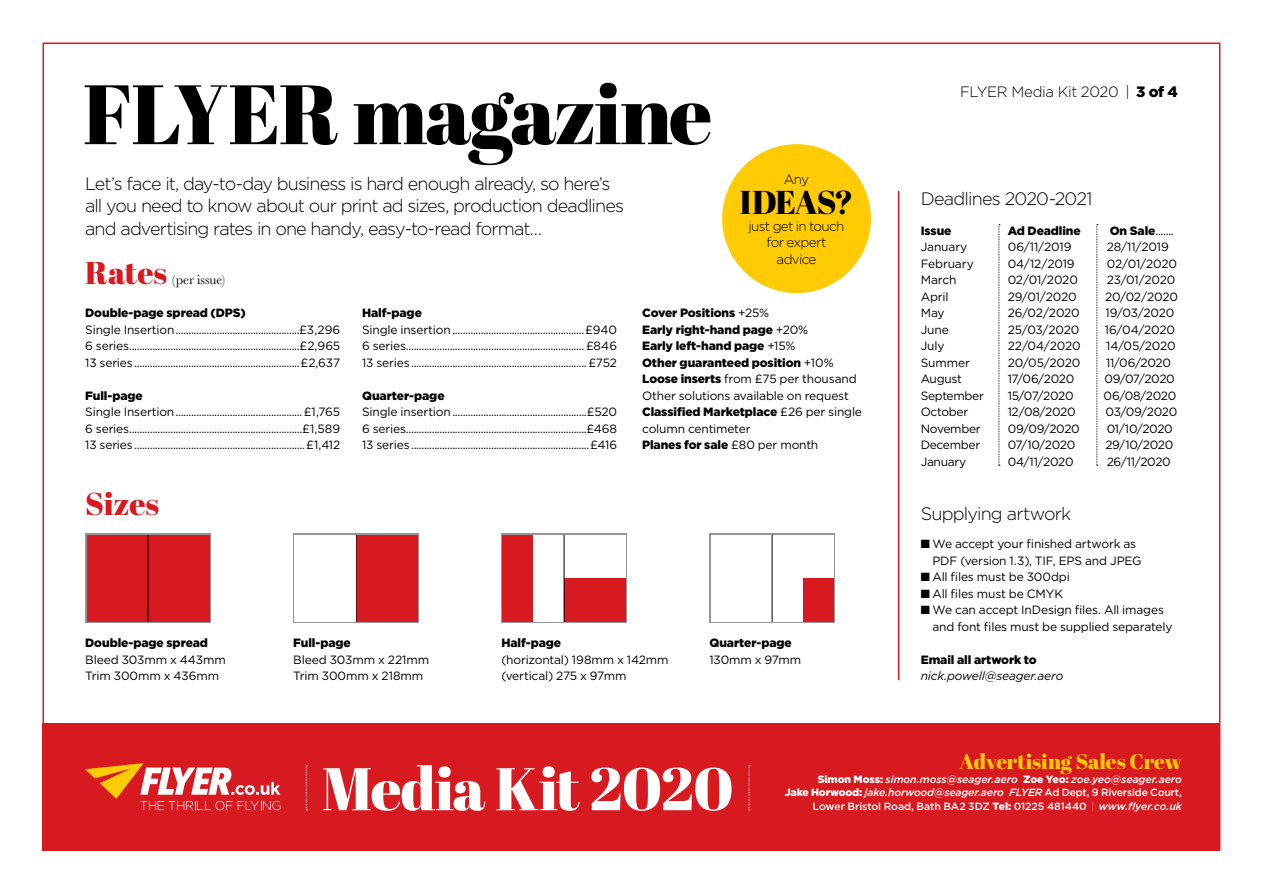
<style>
.page{position:relative;width:1263px;height:893px;background:#fff}
.page>*{position:absolute;margin:0;border:0;box-sizing:border-box;transform-origin:0 0}
.t1{font:84px "Abril Fatface";letter-spacing:-.03em;color:#000}
.t2{font:60px "Abril Fatface";letter-spacing:-.02em;color:#fff}
.t3{font:33px "Abril Fatface";letter-spacing:-.035em;color:#000}
.t4{font:31.5px "Abril Fatface";letter-spacing:-.01em;color:#d71920}
.t5{font:21px "Abril Fatface";letter-spacing:-.005em;color:#ffcb05}
.t6{font:300 18px/22.5px "Gotham";letter-spacing:-.045em;color:#000}
.t7{font:300 15px "Gotham";letter-spacing:-.025em;color:#000}
.t8{font:300 13.5px/16.5px "Gotham";letter-spacing:-.055em;color:#000;text-align:center}
.t9{font:13.5px "Baskerville";color:#000}
.t10{font:12px/16.5px "Gotham";letter-spacing:-.015em;color:#000}
.t11{font:900 12px/16.5px "Gotham";letter-spacing:-.01em;color:#000}
.t12{font:italic 12px "Gotham";letter-spacing:-.015em;color:#000}
.t13{font:italic 500 10.5px/13.5px "Gotham";letter-spacing:-.01em;color:#fff;text-align:right}
.s1{font-weight:400}
.s2{font-weight:900}
.s3{font-weight:900;font-style:normal}
.s4{font-style:normal}
.s5{font-weight:100;font-style:normal}
</style>
<div class="page">
<div style="left:43px;top:723px;width:1177px;height:127px;background:#d71920"></div>
<svg style="left:85px;top:763px;width:195px;height:47px"></svg>
<svg style="left:306px;top:765px;width:1px;height:45px"></svg>
<svg style="left:749px;top:765px;width:1px;height:45px"></svg>
<div style="left:722px;top:144px;width:149px;height:149px;background:#ffcb05;border-radius:50%"></div>
<div style="left:85px;top:534px;width:126px;height:89px;background:linear-gradient(to bottom,#d71920,#d71920)"></div>
<div style="left:87px;top:535px;width:122px;height:87px;background:#d71920"></div>
<hr style="left:148px;top:535px;width:1px;height:87px;background:#000">
<div style="left:293px;top:534px;width:126px;height:89px;background:linear-gradient(to bottom,#d71920,#d71920)"></div>
<svg style="left:501px;top:534px;width:126px;height:89px"></svg>
<svg style="left:709px;top:534px;width:126px;height:89px"></svg>
<div style="left:295px;top:535px;width:122px;height:87px;background:#d71920"></div>
<div style="left:503px;top:535px;width:30px;height:87px;background:#d71920"></div>
<hr style="left:356px;top:535px;width:1px;height:87px;background:#000">
<div style="left:533px;top:535px;width:92px;height:87px;background:#fff"></div>
<div style="left:711px;top:535px;width:122px;height:87px;background:#fff"></div>
<div style="left:564px;top:578px;width:61px;height:44px;background:#d71920"></div>
<div style="left:803px;top:578px;width:30px;height:44px;background:#d71920"></div>
<hr style="left:564px;top:535px;width:1px;height:87px;background:#000">
<hr style="left:772px;top:535px;width:1px;height:87px;background:#000">
<div style="left:295px;top:535px;width:61px;height:87px;background:#fff"></div>
<svg style="left:998px;top:224px;width:2px;height:242px"></svg>
<svg style="left:1096px;top:224px;width:2px;height:242px"></svg>
<hr style="left:898px;top:191px;width:1px;height:489px;background:#d71920">
<h1 class="t1" style="left:83px;top:55px;width:631px">FLYER magazine</h1>
<h3 class="t6" style="left:85px;top:172px;width:540px">Let’s face it, day-to-day business is hard enough already, so here’s all you need to know about our print ad sizes, production deadlines and advertising rates in one handy, easy-to-read format…</h3>
<h3 class="t4" style="left:85px;top:251px;width:83px">Rates</h3>
<p class="t9" style="left:172px;top:271px;width:54px">(per issue)</p>
<p class="t8" style="left:784px;top:171px;width:27px">Any</p>
<h3 class="t3" style="left:740px;top:179px;width:115px">IDEAS?</h3>
<p class="t8" style="left:748px;top:217px;width:97px">just get in touch for expert advice</p>
<p class="t11" style="left:85px;top:305px;width:162px">Double-page spread (DPS)</p>
<p class="t10" style="left:85px;top:321px;width:256px;text-align:justify">Single Insertion................................................£3,296<br>6 series..................................................................£2,965<br>13 series................................................................£2,637</p>
<p class="t11" style="left:85px;top:387px;width:59px">Full-page</p>
<p class="t10" style="left:85px;top:403px;width:257px;text-align:justify">Single Insertion.................................................£1,765<br>6 series...................................................................£1,589<br>13 series..................................................................£1,412</p>
<h3 class="t4" style="left:85px;top:482px;width:75px">Sizes</h3>
<p class="t11" style="left:362px;top:305px;width:61px">Half-page</p>
<p class="t10" style="left:362px;top:321px;width:257px;text-align:justify">Single insertion ...................................................£940<br>6 series..................................................................... £846<br>13 series....................................................................£752</p>
<p class="t11" style="left:362px;top:387px;width:84px">Quarter-page</p>
<p class="t10" style="left:362px;top:403px;width:257px;text-align:justify">Single insertion ....................................................£520<br>6 series......................................................................£468<br>13 series.....................................................................£416</p>
<p class="t11" style="left:642px;top:305px;width:221px">Cover Positions <span class="s1">+25%<br></span>Early right-hand page <span class="s1">+20%<br></span>Early left-hand page <span class="s1">+15%<br></span>Other guaranteed position <span class="s1">+10%<br></span>Loose inserts <span class="s1">from £75 per thousand<br>Other solutions available on request<br></span>Classified Marketplace <span class="s1">£26 per single column centimeter<br></span>Planes for sale <span class="s1">£80 per month</span></p>
<p class="t11" style="left:85px;top:635px;width:124px">Double-page spread</p>
<p class="t10" style="left:85px;top:651px;width:142px">Bleed 303mm x 443mm<br>Trim 300mm x 436mm</p>
<p class="t11" style="left:293px;top:635px;width:59px">Full-page</p>
<p class="t10" style="left:293px;top:651px;width:137px">Bleed 303mm x 221mm<br>Trim 300mm x 218mm</p>
<p class="t11" style="left:501px;top:635px;width:61px">Half-page</p>
<p class="t10" style="left:501px;top:651px;width:169px">(horizontal) 198mm x 142mm (vertical) 275 x 97mm</p>
<p class="t11" style="left:709px;top:635px;width:84px">Quarter-page</p>
<p class="t10" style="left:709px;top:651px;width:93px">130mm x 97mm</p>
<p class="t7" style="left:960px;top:82px;width:219px">FLYER Media Kit 2020 | <span class="s2">3 of 4</span></p>
<h3 class="t6" style="left:921px;top:187px;width:173px">Deadlines 2020-2021</h3>
<p class="t11" style="left:921px;top:222px;width:32px">Issue</p>
<p class="t11" style="left:1008px;top:222px;width:75px">Ad Deadline</p>
<p class="t10" style="left:1110px;top:222px;width:66px"><span class="s2">On Sale</span>.......</p>
<p class="t10" style="left:921px;top:238px;width:48px">January</p>
<p class="t10" style="left:1008px;top:238px;width:65px">06/11/2019</p>
<p class="t10" style="left:1107px;top:238px;width:64px">28/11/2019</p>
<p class="t10" style="left:921px;top:255px;width:55px">February</p>
<p class="t10" style="left:1008px;top:255px;width:69px">04/12/2019</p>
<p class="t10" style="left:1107px;top:255px;width:72px">02/01/2020</p>
<p class="t10" style="left:921px;top:271px;width:37px">March</p>
<p class="t10" style="left:1008px;top:271px;width:72px">02/01/2020</p>
<p class="t10" style="left:1107px;top:271px;width:70px">23/01/2020</p>
<p class="t10" style="left:921px;top:288px;width:29px">April</p>
<p class="t10" style="left:1008px;top:288px;width:70px">29/01/2020</p>
<p class="t10" style="left:1105px;top:288px;width:74px">20/02/2020</p>
<p class="t10" style="left:921px;top:304px;width:25px">May</p>
<p class="t10" style="left:1008px;top:304px;width:74px">26/02/2020</p>
<p class="t10" style="left:1105px;top:304px;width:70px">19/03/2020</p>
<p class="t10" style="left:921px;top:321px;width:30px">June</p>
<p class="t10" style="left:1008px;top:321px;width:73px">25/03/2020</p>
<p class="t10" style="left:1105px;top:321px;width:72px">16/04/2020</p>
<p class="t10" style="left:921px;top:337px;width:25px">July</p>
<p class="t10" style="left:1008px;top:337px;width:74px">22/04/2020</p>
<p class="t10" style="left:1106px;top:337px;width:71px">14/05/2020</p>
<p class="t10" style="left:921px;top:354px;width:51px">Summer</p>
<p class="t10" style="left:1008px;top:354px;width:74px">20/05/2020</p>
<p class="t10" style="left:1106px;top:354px;width:66px">11/06/2020</p>
<p class="t10" style="left:921px;top:370px;width:43px">August</p>
<p class="t10" style="left:1008px;top:370px;width:68px">17/06/2020</p>
<p class="t10" style="left:1104px;top:370px;width:72px">09/07/2020</p>
<p class="t10" style="left:921px;top:387px;width:65px">September</p>
<p class="t10" style="left:1008px;top:387px;width:67px">15/07/2020</p>
<p class="t10" style="left:1104px;top:387px;width:74px">06/08/2020</p>
<p class="t10" style="left:921px;top:403px;width:49px">October</p>
<p class="t10" style="left:1008px;top:403px;width:69px">12/08/2020</p>
<p class="t10" style="left:1106px;top:403px;width:73px">03/09/2020</p>
<p class="t10" style="left:921px;top:420px;width:62px">November</p>
<p class="t10" style="left:1008px;top:420px;width:74px">09/09/2020</p>
<p class="t10" style="left:1107px;top:420px;width:68px">01/10/2020</p>
<p class="t10" style="left:921px;top:436px;width:61px">December</p>
<p class="t10" style="left:1008px;top:436px;width:69px">07/10/2020</p>
<p class="t10" style="left:1105px;top:436px;width:69px">29/10/2020</p>
<p class="t10" style="left:921px;top:453px;width:47px">January</p>
<p class="t10" style="left:1008px;top:453px;width:67px">04/11/2020</p>
<p class="t10" style="left:1107px;top:453px;width:66px">26/11/2020</p>
<h3 class="t6" style="left:921px;top:502px;width:152px">Supplying artwork</h3>
<p class="t10" style="left:932px;top:535px;width:211px;text-indent:-12px">■ We accept your finished artwork as<br>PDF (version 1.3), TIF, EPS and JPEG</p>
<p class="t10" style="left:921px;top:568px;width:151px">■ All files must be 300dpi</p>
<p class="t10" style="left:921px;top:585px;width:144px">■ All files must be CMYK</p>
<p class="t10" style="left:932px;top:601px;width:242px;text-indent:-12px">■ We can accept InDesign files. All images and font files must be supplied separately</p>
<p class="t11" style="left:921px;top:651px;width:118px">Email all artwork to</p>
<p class="t12" style="left:921px;top:668px;width:144px">nick.powell@seager.aero</p>
<h2 class="t2" style="left:322px;top:747px;width:413px">Media Kit 2020</h2>
<h3 class="t5" style="left:960px;top:747px;width:224px">Advertising Sales Crew</h3>
<p class="t13" style="left:785px;top:772px;width:399px"><span class="s3">Simon Moss:</span> simon.moss@seager.aero <span class="s3">Zoe Yeo:</span> zoe.yeo@seager.aero<br><span class="s3">Jake Horwood:</span> jake.horwood@seager.aero FLYER <span class="s4">Ad Dept, 9 Riverside Court,<br>Lower Bristol Road, Bath BA2 3DZ</span> <span class="s3">Tel:</span> <span class="s4">01225 481440</span> <span class="s5">|</span> www.flyer.co.uk</p>
</div>
